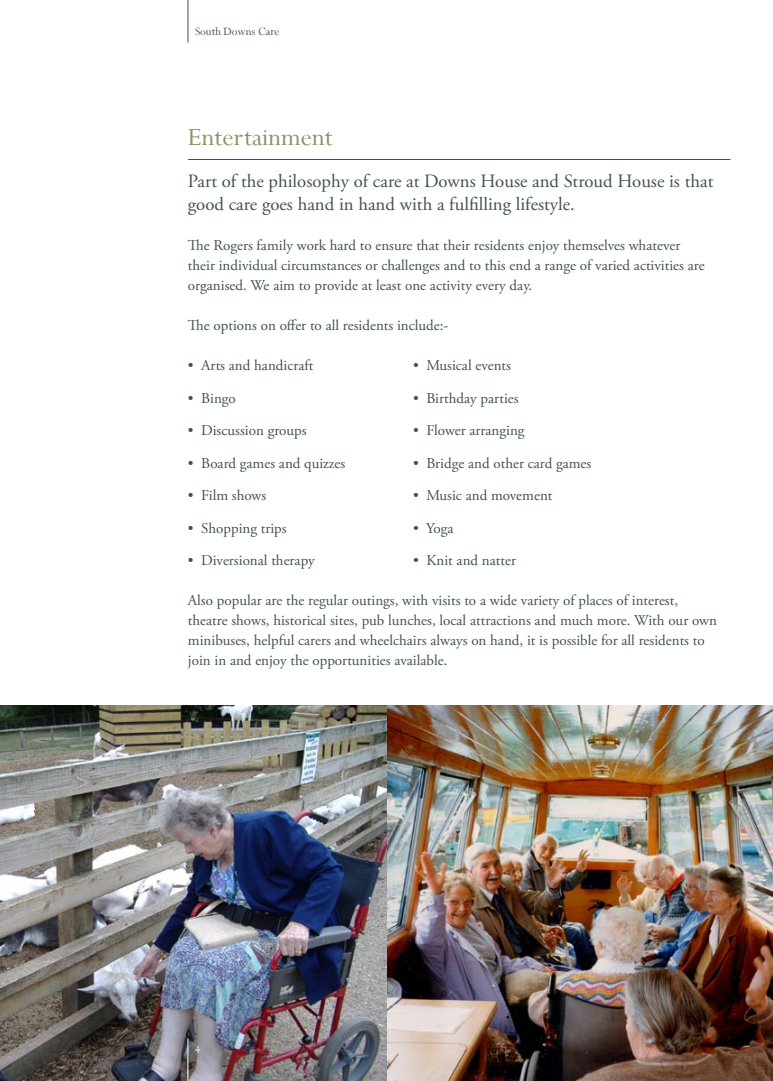
<style>
.page{position:relative;width:773px;height:1081px;background:#fff}
.page>*{position:absolute;margin:0;border:0;box-sizing:border-box;transform-origin:0 0}
.t1{font:27.5px "Perpetua";color:#909069}
.t2{font:18.75px/23.8px "Adobe Garamond Pro";color:#435253}
.t3{font:15px/20px "Adobe Garamond Pro";color:#435253}
.t4{font:12.5px "Perpetua";color:#435253}
.t5{font:12.5px "Perpetua";color:#fff}
</style>
<div class="page">
<img style="left:0;top:705px;width:772px;height:376px">
<hr style="left:188px;top:0;width:1px;height:43px;background:#435253">
<hr style="left:188px;top:159px;width:542px;height:1px;background:#435253">
<hr style="left:188px;top:1038px;width:1px;height:43px;background:#fff">
<p class="t4" style="left:195px;top:24px;width:86px">South Downs Care</p>
<h1 class="t1" style="left:188px;top:120px;width:146px">Entertainment</h1>
<p class="t2" style="left:188px;top:169px;width:527px">Part of the philosophy of care at Downs House and Stroud House is that good care goes hand in hand with a fulfilling lifestyle.</p>
<p class="t3" style="left:188px;top:236px;width:518px">The Rogers family work hard to ensure that their residents enjoy themselves whatever their individual circumstances or challenges and to this end a range of varied activities are organised. We aim to provide at least one activity every day.</p>
<p class="t3" style="left:188px;top:316px;width:262px">The options on offer to all residents include:-</p>
<p class="t3" style="left:188px;top:356px;width:127px">• Arts and handicraft</p>
<p class="t3" style="left:413px;top:356px;width:99px">• Musical events</p>
<p class="t3" style="left:188px;top:389px;width:49px">• Bingo</p>
<p class="t3" style="left:413px;top:389px;width:107px">• Birthday parties</p>
<p class="t3" style="left:188px;top:421px;width:120px">• Discussion groups</p>
<p class="t3" style="left:413px;top:421px;width:113px">• Flower arranging</p>
<p class="t3" style="left:188px;top:454px;width:159px">• Board games and quizzes</p>
<p class="t3" style="left:413px;top:454px;width:180px">• Bridge and other card games</p>
<p class="t3" style="left:188px;top:486px;width:80px">• Film shows</p>
<p class="t3" style="left:413px;top:486px;width:141px">• Music and movement</p>
<p class="t3" style="left:188px;top:519px;width:100px">• Shopping trips</p>
<p class="t3" style="left:413px;top:519px;width:42px">• Yoga</p>
<p class="t3" style="left:188px;top:551px;width:128px">• Diversional therapy</p>
<p class="t3" style="left:413px;top:551px;width:104px">• Knit and natter</p>
<p class="t3" style="left:188px;top:591px;width:530px">Also popular are the regular outings, with visits to a wide variety of places of interest, theatre shows, historical sites, pub lunches, local attractions and much more. With our own minibuses, helpful carers and wheelchairs always on hand, it is possible for all residents to join in and enjoy the opportunities available.</p>
<p class="t5" style="left:195px;top:1041px;width:7px">4</p>
</div>
